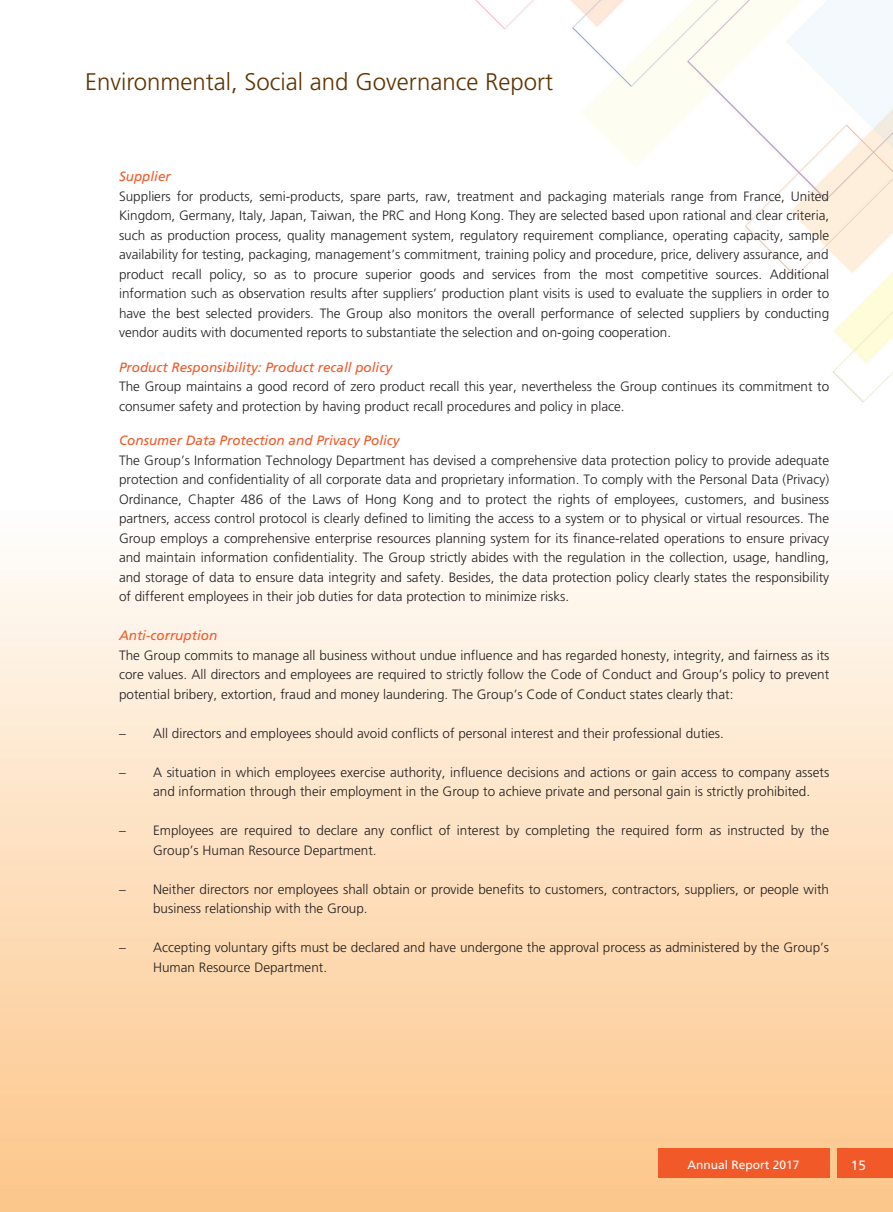
<style>
.page{position:relative;width:893px;height:1212px;background:#fff}
.page>*{position:absolute;margin:0;border:0;box-sizing:border-box;transform-origin:0 0}
.t1{font:300 24px "Frutiger LT Std";color:#603400}
.t2{font:300 13.5px/19.5px "Frutiger LT Std";color:#231f20}
.t3{font:italic 13.5px "Frutiger LT Std";color:#f15929}
.t4{font:13.5px "Frutiger LT Std";color:#fff}
.t5{font:12px "Frutiger LT Std";color:#fff}
</style>
<div class="page">
<img style="left:0;top:0;width:893px;height:1212px">
<div style="left:658px;top:1148px;width:171px;height:30px;background:#f15929"></div>
<div style="left:838px;top:1148px;width:55px;height:30px;background:#f15929"></div>
<h1 class="t1" style="left:85px;top:68px;width:470px">Environmental, Social and Governance Report</h1>
<p class="t3" style="left:119px;top:169px;width:53px">Supplier</p>
<p class="t2" style="left:119px;top:187px;width:712px;text-align:justify">Suppliers for products, semi-products, spare parts, raw, treatment and packaging materials range from France, United Kingdom, Germany, Italy, Japan, Taiwan, the PRC and Hong Kong. They are selected based upon rational and clear criteria, such as production process, quality management system, regulatory requirement compliance, operating capacity, sample availability for testing, packaging, management’s commitment, training policy and procedure, price, delivery assurance, and product recall policy, so as to procure superior goods and services from the most competitive sources. Additional information such as observation results after suppliers’ production plant visits is used to evaluate the suppliers in order to have the best selected providers. The Group also monitors the overall performance of selected suppliers by conducting vendor audits with documented reports to substantiate the selection and on-going cooperation.</p>
<p class="t3" style="left:119px;top:359px;width:275px">Product Responsibility: Product recall policy</p>
<p class="t2" style="left:119px;top:377px;width:712px">The Group maintains a good record of zero product recall this year, nevertheless the Group continues its commitment to consumer safety and protection by having product recall procedures and policy in place.</p>
<p class="t3" style="left:119px;top:433px;width:282px">Consumer Data Protection and Privacy Policy</p>
<p class="t2" style="left:119px;top:451px;width:712px;text-align:justify">The Group’s Information Technology Department has devised a comprehensive data protection policy to provide adequate protection and confidentiality of all corporate data and proprietary information. To comply with the Personal Data (Privacy)<br>Ordinance, Chapter 486 of the Laws of Hong Kong and to protect the rights of employees, customers, and business partners, access control protocol is clearly defined to limiting the access to a system or to physical or virtual resources. The Group employs a comprehensive enterprise resources planning system for its finance-related operations to ensure privacy and maintain information confidentiality. The Group strictly abides with the regulation in the collection, usage, handling, and storage of data to ensure data integrity and safety. Besides, the data protection policy clearly states the responsibility of different employees in their job duties for data protection to minimize risks.</p>
<p class="t3" style="left:119px;top:628px;width:100px">Anti-corruption</p>
<p class="t2" style="left:119px;top:645px;width:712px;text-align:justify">The Group commits to manage all business without undue influence and has regarded honesty, integrity, and fairness as its core values. All directors and employees are required to strictly follow the Code of Conduct and Group’s policy to prevent potential bribery, extortion, fraud and money laundering. The Group’s Code of Conduct states clearly that:</p>
<p class="t2" style="left:119px;top:723px;width:606px">– All directors and employees should avoid conflicts of personal interest and their professional duties.</p>
<p class="t2" style="left:153px;top:762px;width:678px;text-indent:-34px">– A situation in which employees exercise authority, influence decisions and actions or gain access to company assets and information through their employment in the Group to achieve private and personal gain is strictly prohibited.</p>
<p class="t2" style="left:153px;top:821px;width:678px;text-indent:-34px">– Employees are required to declare any conflict of interest by completing the required form as instructed by the<br>Group’s Human Resource Department.</p>
<p class="t2" style="left:153px;top:879px;width:677px;text-indent:-34px">– Neither directors nor employees shall obtain or provide benefits to customers, contractors, suppliers, or people with business relationship with the Group.</p>
<p class="t2" style="left:153px;top:938px;width:678px;text-indent:-34px">– Accepting voluntary gifts must be declared and have undergone the approval process as administered by the Group’s<br>Human Resource Department.</p>
<p class="t5" style="left:688px;top:1157px;width:114px">Annual Report 2017</p>
<p class="t4" style="left:851px;top:1157px;width:17px">15</p>
</div>
